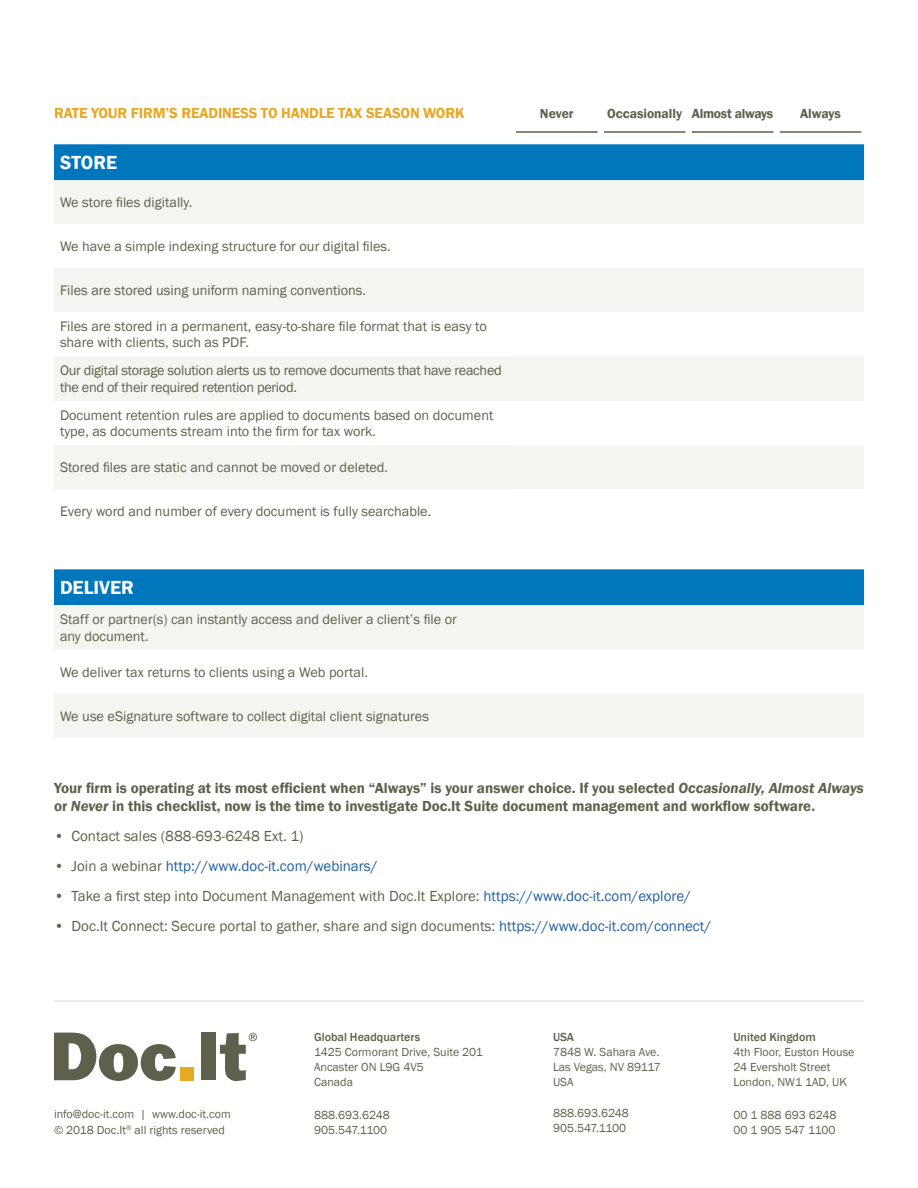
<style>
.page{position:relative;width:918px;height:1188px;background:#fff}
.page>*{position:absolute;margin:0;border:0;box-sizing:border-box;transform-origin:0 0}
.t1{font:600 19.5px "Franklin Gothic";color:#fff}
.t2{font:15px "Franklin Gothic";color:#5f604b}
.t3{font:600 15px/18px "Franklin Gothic";color:#5f604b}
.t4{font:600 15px "Franklin Gothic";letter-spacing:-.01em;color:#e7a823}
.t5{font:15px "Franklin Gothic";color:#215e9e}
.t6{font:14.25px/16.5px "Franklin Gothic";color:#5f604b}
.t7{font:14.25px/16.5px "Franklin Gothic";letter-spacing:-.02em;color:#5f604b}
.t8{font:600 13.5px "Franklin Gothic";color:#5f604b}
.t9{font:12px/15px "Franklin Gothic";color:#5f604b}
.t10{font:500 12px "Franklin Gothic";color:#5f604b}
.s1{font-style:italic}
.s2{color:#5f604b}
.s3{color:#215e9e}
</style>
<div class="page">
<div style="left:54px;top:144px;width:810px;height:36px;background:#0076bd"></div>
<div style="left:54px;top:180px;width:810px;height:557px;background:#f4f4f0"></div>
<svg style="left:54px;top:224px;width:810px;height:470px"></svg>
<hr style="left:516px;top:131px;width:82px;height:2px;background:#5f604b">
<hr style="left:604px;top:131px;width:82px;height:2px;background:#5f604b">
<hr style="left:692px;top:131px;width:81px;height:2px;background:#5f604b">
<hr style="left:780px;top:131px;width:81px;height:2px;background:#5f604b">
<svg style="left:54px;top:1033px;width:122px;height:48px"></svg>
<div style="left:202px;top:1033px;width:14px;height:47px;background:#5f604b"></div>
<div style="left:181px;top:1067px;width:13px;height:13px;background:#e7a823"></div>
<svg style="left:220px;top:1033px;width:37px;height:48px"></svg>
<hr style="left:54px;top:1000px;width:810px;height:2px;background:#e2e3e4">
<p class="t4" style="left:54px;top:104px;width:412px">RATE YOUR FIRM’S READINESS TO HANDLE TAX SEASON WORK</p>
<p class="t8" style="left:540px;top:105px;width:35px">Never</p>
<p class="t8" style="left:607px;top:105px;width:168px">Occasionally Almost always</p>
<p class="t8" style="left:800px;top:105px;width:42px">Always</p>
<h1 class="t1" style="left:60px;top:151px;width:59px">STORE</h1>
<p class="t6" style="left:60px;top:195px;width:134px">We store files digitally.</p>
<p class="t6" style="left:60px;top:238px;width:332px">We have a simple indexing structure for our digital files.</p>
<p class="t6" style="left:60px;top:282px;width:308px">Files are stored using uniform naming conventions.</p>
<p class="t6" style="left:60px;top:318px;width:428px">Files are stored in a permanent, easy-to-share file format that is easy to share with clients, such as PDF.</p>
<p class="t7" style="left:60px;top:363px;width:443px">Our digital storage solution alerts us to remove documents that have reached the end of their required retention period.</p>
<p class="t6" style="left:60px;top:407px;width:435px">Document retention rules are applied to documents based on document type, as documents stream into the firm for tax work.</p>
<p class="t6" style="left:60px;top:460px;width:330px">Stored files are static and cannot be moved or deleted.</p>
<p class="t6" style="left:60px;top:504px;width:373px">Every word and number of every document is fully searchable.</p>
<h1 class="t1" style="left:60px;top:576px;width:75px">DELIVER</h1>
<p class="t6" style="left:60px;top:611px;width:398px">Staff or partner(s) can instantly access and deliver a client’s file or any document.</p>
<p class="t6" style="left:60px;top:664px;width:309px">We deliver tax returns to clients using a Web portal.</p>
<p class="t6" style="left:60px;top:708px;width:371px">We use eSignature software to collect digital client signatures</p>
<p class="t3" style="left:54px;top:780px;width:811px">Your firm is operating at its most efficient when “Always” is your answer choice. If you selected <span class="s1">Occasionally, Almost Always </span>or <span class="s1">Never</span> in this checklist, now is the time to investigate Doc.It Suite document management and workflow software.</p>
<p class="t2" style="left:54px;top:827px;width:251px">• Contact sales (888-693-6248 Ext. 1)</p>
<p class="t5" style="left:54px;top:857px;width:325px"><span class="s2">• Join a webinar</span> http://www.doc-it.com/webinars/</p>
<p class="t2" style="left:54px;top:887px;width:639px">• Take a first step into Document Management with Doc.It Explore: <span class="s3">https://www.doc-it.com/explore/</span></p>
<p class="t2" style="left:54px;top:917px;width:659px">• Doc.It Connect: Secure portal to gather, share and sign documents: <span class="s3">https://www.doc-it.com/connect/</span></p>
<p class="t9" style="left:54px;top:1106px;width:178px;line-height:16.5px">info@doc-it.com | www.doc-it.com © 2018 Doc.It<sup>®</sup> all rights reserved</p>
<p class="t10" style="left:314px;top:1030px;width:108px">Global Headquarters</p>
<p class="t9" style="left:314px;top:1045px;width:170px">1425 Cormorant Drive, Suite 201<br>Ancaster ON L9G 4V5<br>Canada</p>
<p class="t9" style="left:314px;top:1108px;width:77px">888.693.6248<br>905.547.1100</p>
<p class="t10" style="left:553px;top:1030px;width:23px">USA</p>
<p class="t9" style="left:553px;top:1045px;width:109px;text-align:justify">7848 W. Sahara Ave.<br>Las Vegas, NV 89117<br>USA</p>
<p class="t9" style="left:553px;top:1106px;width:77px">888.693.6248<br>905.547.1100</p>
<p class="t10" style="left:734px;top:1030px;width:84px">United Kingdom</p>
<p class="t9" style="left:734px;top:1045px;width:123px">4th Floor, Euston House<br>24 Eversholt Street<br>London, NW1 1AD, UK</p>
<p class="t9" style="left:734px;top:1108px;width:104px">00 1 888 693 6248<br>00 1 905 547 1100</p>
</div>
